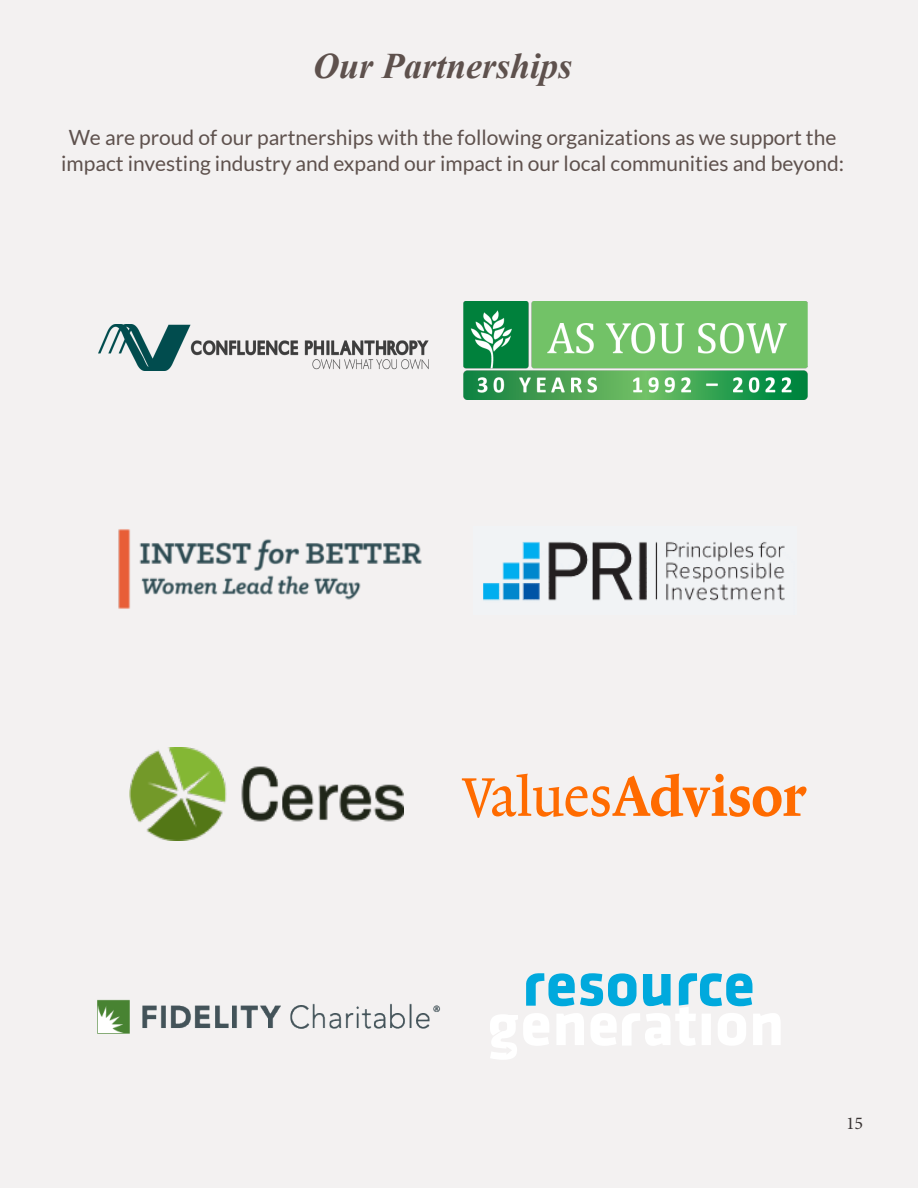
<style>
.page{position:relative;width:918px;height:1188px;background:#f3f1f1}
.page>*{position:absolute;margin:0;border:0;box-sizing:border-box;transform-origin:0 0}
.t1{font:italic 700 36px "Times New Roman";color:#5e514d}
.t2{font:21px/25.2px "Lato";color:#5e514d;text-align:center}
.t3{font:18px "Minion Pro";color:#231f20}
</style>
<div class="page">
<img style="left:99px;top:324px;width:330px;height:47px">
<img style="left:463px;top:302px;width:345px;height:98px">
<img style="left:118px;top:529px;width:304px;height:80px">
<img style="left:483px;top:541px;width:302px;height:60px">
<img style="left:129px;top:747px;width:275px;height:93px">
<svg style="left:462px;top:774px;width:345px;height:44px"></svg>
<img style="left:97px;top:999px;width:343px;height:35px">
<svg style="left:490px;top:973px;width:290px;height:87px"></svg>
<p class="t1" style="left:313px;top:41px;width:261px">Our Partnerships</p>
<p class="t2" style="left:61px;top:125px;width:784px">We are proud of our partnerships with the following organizations as we support the impact investing industry and expand our impact in our local communities and beyond:</p>
<p class="t3" style="left:846px;top:1111px;width:19px">15</p>
</div>
